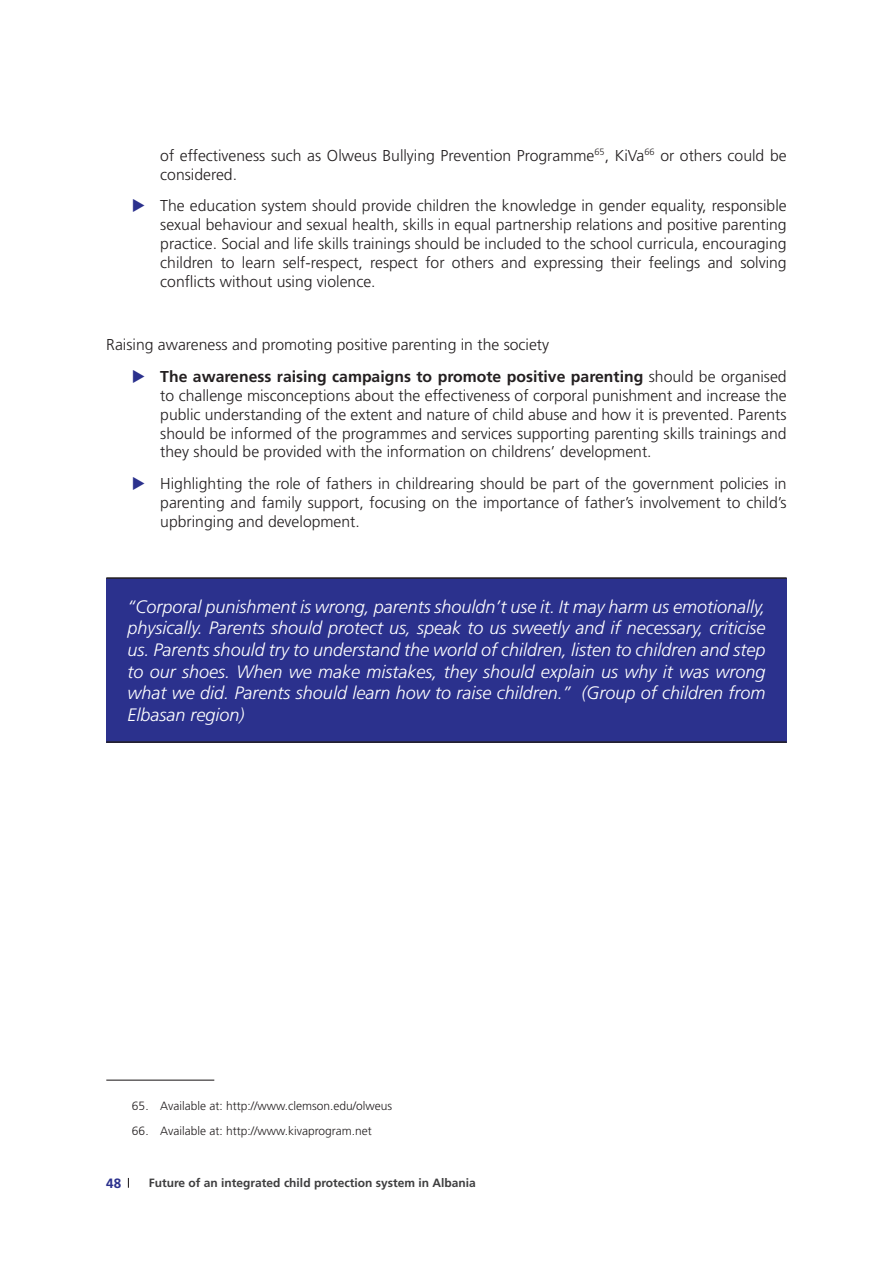
<style>
.page{position:relative;width:893px;height:1263px;background:#fff}
.page>*{position:absolute;margin:0;border:0;box-sizing:border-box;transform-origin:0 0}
.text{font:italic 300 18px/21.6px "Frutiger LT Std";color:#fff;text-align:justify}
.text-2{font:300 15.75px/18.9px "Frutiger LT Std";color:#231f20;text-align:justify}
.t1{font:700 13.5px "Frutiger LT Std";color:#2b318d}
.foot{font:300 12px "Frutiger LT Std";color:#231f20}
.t2{font:700 12px "Frutiger LT Std";color:#3e3e3f}
.s1{font-weight:700}
</style>
<div class="page">
<div style="left:106px;top:578px;width:681px;height:164px;background:#2b318d"></div>
<hr style="left:106px;top:577px;width:681px;height:2px;background:#231f20">
<hr style="left:106px;top:741px;width:681px;height:2px;background:#231f20">
<hr style="left:106px;top:1079px;width:108px;height:2px;background:#231f20">
<p class="text-2" style="left:160px;top:146px;width:628px">of effectiveness such as Olweus Bullying Prevention Programme<sup>65</sup>, KiVa<sup>66</sup> or others could be considered.</p>
<p class="text-2" style="left:160px;top:197px;width:628px">The education system should provide children the knowledge in gender equality, responsible sexual behaviour and sexual health, skills in equal partnership relations and positive parenting practice. Social and life skills trainings should be included to the school curricula, encouraging children to learn self-respect, respect for others and expressing their feelings and solving conflicts without using violence.</p>
<p class="text-2" style="left:106px;top:335px;width:444px">Raising awareness and promoting positive parenting in the society</p>
<p class="text-2" style="left:160px;top:367px;width:628px"><span class="s1">The awareness raising campaigns to promote positive parenting</span> should be organised to challenge misconceptions about the effectiveness of corporal punishment and increase the public understanding of the extent and nature of child abuse and how it is prevented. Parents should be informed of the programmes and services supporting parenting skills trainings and they should be provided with the information on childrens’ development.</p>
<p class="text-2" style="left:160px;top:474px;width:628px">Highlighting the role of fathers in childrearing should be part of the government policies in parenting and family support, focusing on the importance of father’s involvement to child’s upbringing and development.</p>
<p class="text" style="left:128px;top:596px;width:639px">“Corporal punishment is wrong, parents shouldn’t use it. It may harm us emotionally, physically. Parents should protect us, speak to us sweetly and if necessary, criticise us. Parents should try to understand the world of children, listen to children and step to our shoes. When we make mistakes, they should explain us why it was wrong what we did. Parents should learn how to raise children.” (Group of children from Elbasan region)</p>
<p class="foot" style="left:132px;top:1099px;width:262px">65. Available at: http://www.clemson.edu/olweus</p>
<p class="foot" style="left:132px;top:1124px;width:241px">66. Available at: http://www.kivaprogram.net</p>
<p class="t1" style="left:106px;top:1175px;width:17px">48</p>
<p class="t2" style="left:149px;top:1176px;width:328px">Future of an integrated child protection system in Albania</p>
</div>
